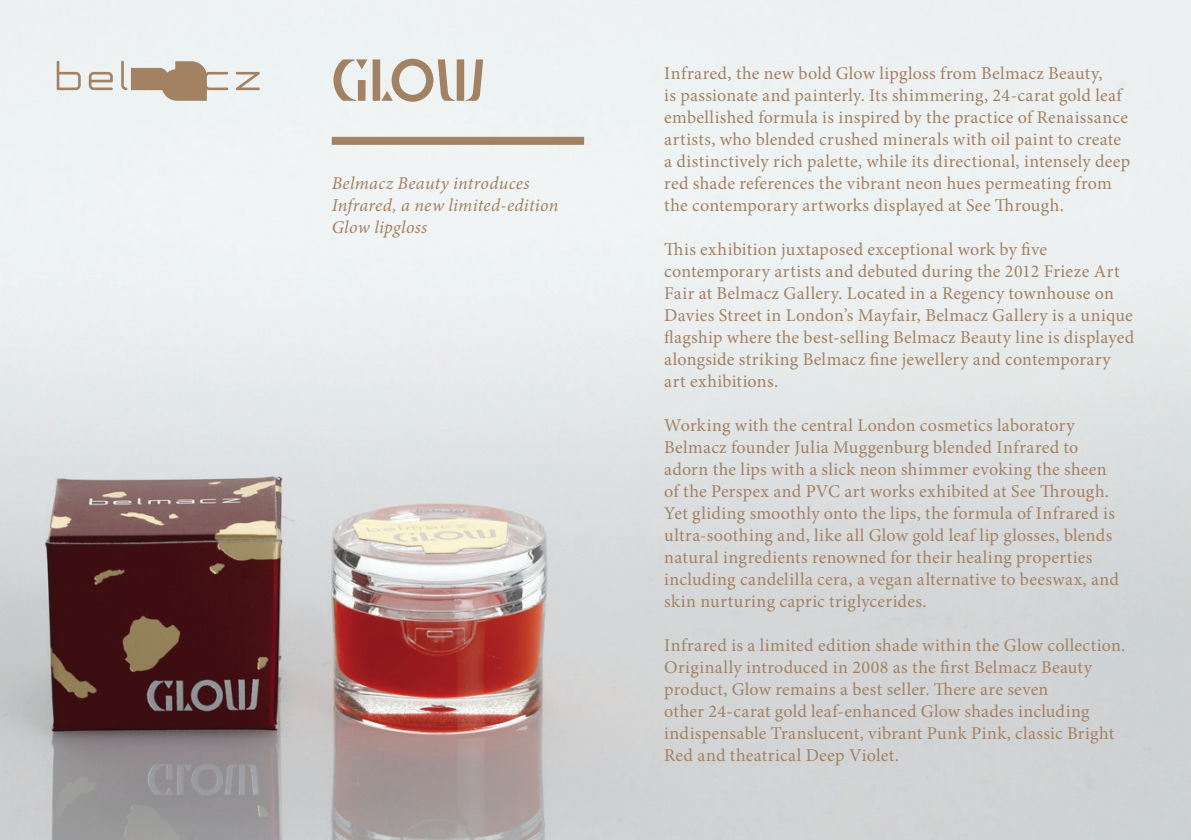
<style>
.page{position:relative;width:1191px;height:840px;background:#fff}
.page>*{position:absolute;margin:0;border:0;box-sizing:border-box;transform-origin:0 0}
.t1{font:59px "Muggenburg Grotesk";color:#a38163}
.t2{font:18px/22px "Minion Pro";letter-spacing:.015em;color:#a38163}
.t3{font:italic 18px/22px "Minion Pro";letter-spacing:.015em;color:#a38163}
</style>
<div class="page">
<img style="left:0;top:0;width:1191px;height:839px">
<svg style="left:57px;top:61px;width:24px;height:29px"></svg>
<svg style="left:89px;top:72px;width:24px;height:18px"></svg>
<svg style="left:121px;top:61px;width:107px;height:40px;background:#c2b1a0"></svg>
<svg style="left:236px;top:72px;width:24px;height:18px"></svg>
<div style="left:332px;top:137px;width:252px;height:8px;background:#a38163"></div>
<h1 class="t1" style="left:332px;top:48px;width:155px">GloW</h1>
<p class="t3" style="left:332px;top:172px;width:228px">Belmacz Beauty introduces<br>Infrared, a new limited-edition<br>Glow lipgloss</p>
<p class="t2" style="left:664px;top:62px;width:467px">Infrared, the new bold Glow lipgloss from Belmacz Beauty,<br>is passionate and painterly. Its shimmering, 24-carat gold leaf embellished formula is inspired by the practice of Renaissance artists, who blended crushed minerals with oil paint to create a distinctively rich palette, while its directional, intensely deep red shade references the vibrant neon hues permeating from the contemporary artworks displayed at See Through.</p>
<p class="t2" style="left:664px;top:238px;width:471px">This exhibition juxtaposed exceptional work by five contemporary artists and debuted during the 2012 Frieze Art Fair at Belmacz Gallery. Located in a Regency townhouse on Davies Street in London’s Mayfair, Belmacz Gallery is a unique flagship where the best-selling Belmacz Beauty line is displayed alongside striking Belmacz fine jewellery and contemporary art exhibitions.</p>
<p class="t2" style="left:664px;top:414px;width:456px">Working with the central London cosmetics laboratory Belmacz founder Julia Muggenburg blended Infrared to adorn the lips with a slick neon shimmer evoking the sheen of the Perspex and PVC art works exhibited at See Through.<br>Yet gliding smoothly onto the lips, the formula of Infrared is ultra-soothing and, like all Glow gold leaf lip glosses, blends natural ingredients renowned for their healing properties including candelilla cera, a vegan alternative to beeswax, and skin nurturing capric triglycerides.</p>
<p class="t2" style="left:664px;top:634px;width:462px">Infrared is a limited edition shade within the Glow collection.<br>Originally introduced in 2008 as the first Belmacz Beauty product, Glow remains a best seller. There are seven<br>other 24-carat gold leaf-enhanced Glow shades including indispensable Translucent, vibrant Punk Pink, classic Bright Red and theatrical Deep Violet.</p>
</div>
